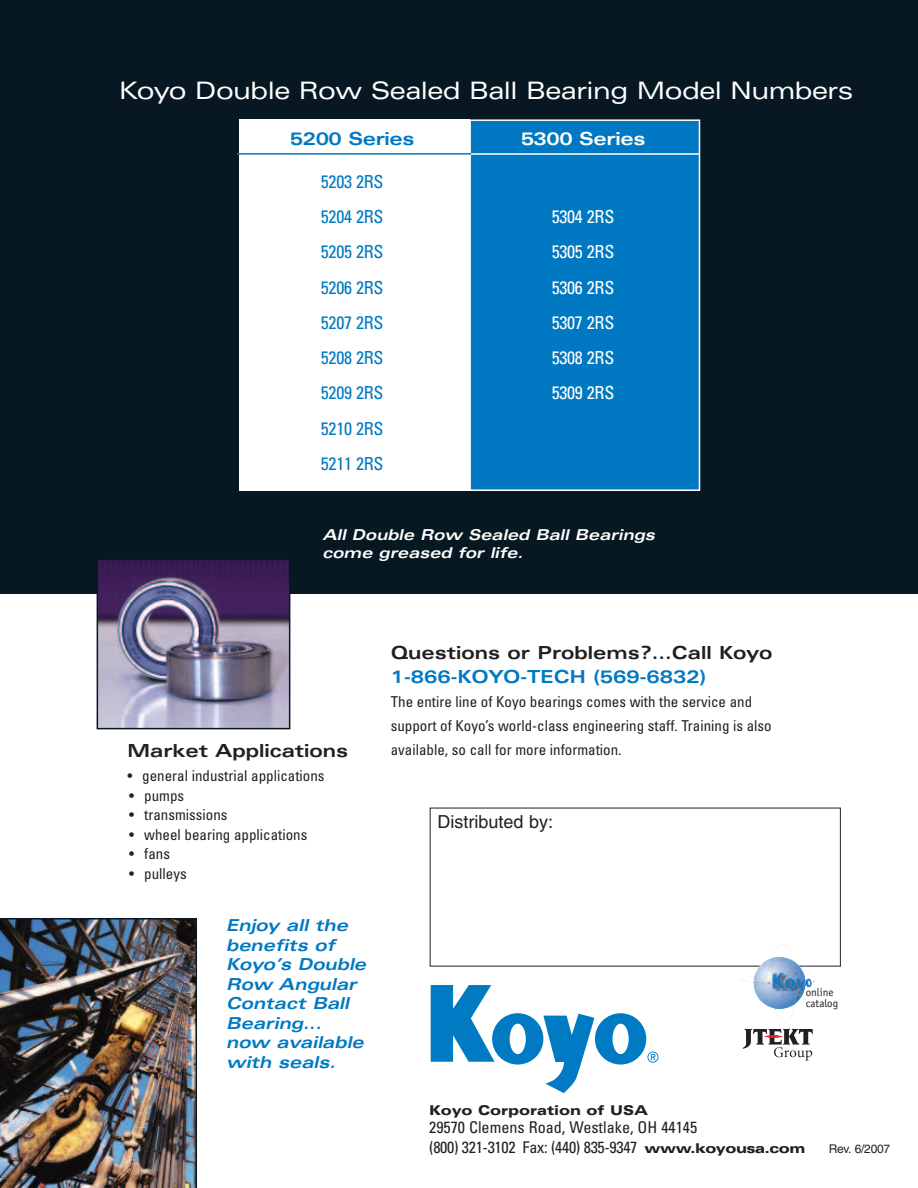
<style>
.page{position:relative;width:918px;height:1188px;background:#fff}
.page>*{position:absolute;margin:0;border:0;box-sizing:border-box;transform-origin:0 0}
.t1{font:expanded 24px "Univers";letter-spacing:-.02em;color:#fff}
.t2{font:condensed 18px/35.2px "Univers";letter-spacing:-.015em;color:#0079c2}
.t3{font:700 expanded 18px "Univers";color:#231f20}
.t4{font:condensed 18px "Univers";letter-spacing:-.015em;color:#fff}
.t5{font:700 expanded 18px "Univers";color:#0079c2}
.t6{font:18px "Helvetica";color:#231f20}
.t7{font:700 expanded 18px "Univers";letter-spacing:-.02em;color:#0079c2}
.t8{font:700 expanded 18px "Univers";letter-spacing:-.02em;color:#fff}
.t9{font:italic 700 expanded 16.5px/19.5px "Univers";color:#0079c2}
.t10{font:condensed 16.2px/19.4px "Univers";color:#231f20}
.t11{font:condensed 15px/24px "Univers";color:#231f20}
.t12{font:italic 700 expanded 15px/18px "Univers";color:#fff}
.t13{font:900 expanded 13.5px "Univers";color:#231f20}
.t14{font:12px "Helvetica";letter-spacing:-.02em;color:#231f20}
.t15{font:10.95px/10.9px "Officina Sans";color:#231f20}
.s1{font-weight:900;font-stretch:expanded;font-size:13.5px}
</style>
<div class="page">
<div style="left:0;top:0;width:918px;height:594px;background:#071822"></div>
<img style="left:0;top:918px;width:197px;height:270px">
<div style="left:239px;top:119px;width:231px;height:372px;background:#fff"></div>
<div style="left:470px;top:120px;width:230px;height:370px;background:#0079c2"></div>
<div style="left:469px;top:119px;width:231px;height:372px;border:2px solid #fff"></div>
<hr style="left:471px;top:153px;width:229px;height:2px;background:#fff">
<hr style="left:237px;top:153px;width:234px;height:2px;background:#0079c2">
<img style="left:100px;top:561px;width:187px;height:165px">
<div style="left:97px;top:558px;width:193px;height:171px;border:2px solid #071822"></div>
<svg style="left:431px;top:985px;width:227px;height:108px"></svg>
<svg style="left:743px;top:1029px;width:70px;height:31px"></svg>
<h1 class="t1" style="left:119px;top:82px;width:736px">Koyo Double Row Sealed Ball Bearing Model Numbers</h1>
<p class="t7" style="left:290px;top:132px;width:126px">5200 Series</p>
<p class="t8" style="left:521px;top:132px;width:126px">5300 Series</p>
<p class="t2" style="left:321px;top:165px;width:64px">5203 2RS<br>5204 2RS</p>
<p class="t4" style="left:552px;top:210px;width:64px">5304 2RS</p>
<p class="t2" style="left:321px;top:236px;width:64px">5205 2RS</p>
<p class="t4" style="left:552px;top:245px;width:64px">5305 2RS</p>
<p class="t2" style="left:321px;top:271px;width:64px">5206 2RS</p>
<p class="t4" style="left:552px;top:281px;width:64px">5306 2RS</p>
<p class="t2" style="left:321px;top:306px;width:64px">5207 2RS</p>
<p class="t4" style="left:552px;top:316px;width:64px">5307 2RS</p>
<p class="t2" style="left:321px;top:342px;width:64px">5208 2RS</p>
<p class="t4" style="left:552px;top:351px;width:64px">5308 2RS</p>
<p class="t2" style="left:321px;top:377px;width:64px">5209 2RS</p>
<p class="t4" style="left:552px;top:386px;width:64px">5309 2RS</p>
<p class="t2" style="left:321px;top:412px;width:64px">5210 2RS<br>5211 2RS</p>
<p class="t12" style="left:322px;top:527px;width:334px">All Double Row Sealed Ball Bearings come greased for life.</p>
<p class="t3" style="left:128px;top:744px;width:222px">Market Applications</p>
<p class="t11" style="left:128px;top:765px;width:198px">• general industrial applications</p>
<p class="t11" style="left:129px;top:785px;width:56px">• pumps</p>
<p class="t11" style="left:129px;top:804px;width:100px">• transmissions</p>
<p class="t11" style="left:129px;top:824px;width:180px">• wheel bearing applications</p>
<p class="t11" style="left:129px;top:843px;width:42px">• fans</p>
<p class="t11" style="left:129px;top:863px;width:59px">• pulleys</p>
<p class="t9" style="left:226px;top:917px;width:142px">Enjoy all the benefits of<br>Koyo’s Double<br>Row Angular<br>Contact Ball<br>Bearing... now available with seals.</p>
<p class="t3" style="left:391px;top:646px;width:383px">Questions or Problems?...Call Koyo</p>
<p class="t5" style="left:391px;top:670px;width:317px">1-866-KOYO-TECH (569-6832)</p>
<p class="t11" style="left:391px;top:691px;width:383px">The entire line of Koyo bearings comes with the service and support of Koyo’s world-class engineering staff. Training is also available, so call for more information.</p>
<p class="t6" style="left:438px;top:815px;width:117px">Distributed by:</p>
<p class="t15" style="left:806px;top:988px;width:34px">online catalog</p>
<p class="t13" style="left:429px;top:1105px;width:220px">Koyo Corporation of USA</p>
<p class="t10" style="left:429px;top:1119px;width:378px">29570 Clemens Road, Westlake, OH 44145<br>(800) 321-3102 Fax: (440) 835-9347 <span class="s1">www.koyousa.com</span></p>
<p class="t14" style="left:829px;top:1144px;width:63px">Rev. 6/2007</p>
</div>
